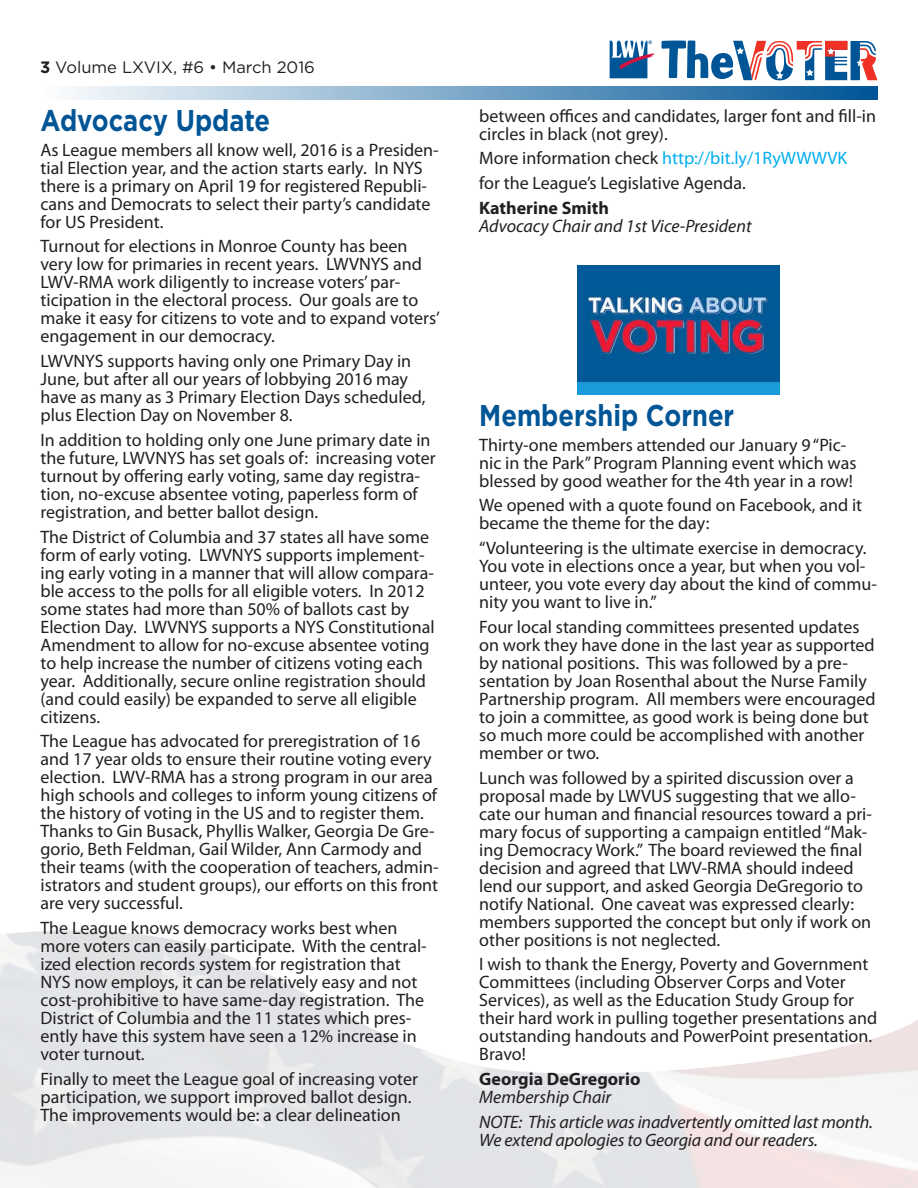
<style>
.page{position:relative;width:918px;height:1188px;background:#fff}
.page>*{position:absolute;margin:0;border:0;box-sizing:border-box;transform-origin:0 0}
.t1{font:700 30px "Gotham";color:#005596;scale:.85 1}
.t2{font:18px/18px "Myriad Pro";color:#231f20}
.t3{font:italic 18px/24.8px "Myriad Pro";letter-spacing:-.01em;color:#231f20}
.t4{font:700 18px "Myriad Pro";color:#231f20}
.t5{font:16.5px "Gotham";color:#231f20}
.s1{font-weight:700}
.s2{color:#00aeef}
</style>
<div class="page">
<svg style="left:71px;top:87px;width:807px;height:13px;background:#79a6c8"></svg>
<svg style="left:662px;top:40px;width:216px;height:40px"></svg>
<svg style="left:610px;top:40px;width:44px;height:38px"></svg>
<img style="left:577px;top:266px;width:202px;height:128px">
<p class="t5" style="left:40px;top:56px;width:276px"><span class="s1">3</span> Volume LXVIX, #6 • March 2016</p>
<h1 class="t1" style="left:40px;top:100px;width:272px">Advocacy Update</h1>
<p class="t2" style="left:40px;top:140px;width:400px">As League members all know well, 2016 is a Presiden&shy;tial Election year, and the action starts early. In NYS there is a primary on April 19 for registered Republi&shy;cans and Democrats to select their party’s candidate for US President.</p>
<p class="t2" style="left:40px;top:237px;width:401px">Turnout for elections in Monroe County has been very low for primaries in recent years. LWVNYS and LWV-RMA work diligently to increase voters’ par&shy;ticipation in the electoral process. Our goals are to make it easy for citizens to vote and to expand voters’ engagement in our democracy.</p>
<p class="t2" style="left:40px;top:352px;width:386px">LWVNYS supports having only one Primary Day in June, but after all our years of lobbying 2016 may have as many as 3 Primary Election Days scheduled, plus Election Day on November 8.</p>
<p class="t2" style="left:40px;top:431px;width:397px">In addition to holding only one June primary date in the future, LWVNYS has set goals of: increasing voter turnout by offering early voting, same day registra&shy;tion, no-excuse absentee voting, paperless form of registration, and better ballot design.</p>
<p class="t2" style="left:40px;top:527px;width:396px">The District of Columbia and 37 states all have some form of early voting. LWVNYS supports implement&shy;ing early voting in a manner that will allow compara&shy;ble access to the polls for all eligible voters. In 2012 some states had more than 50% of ballots cast by Election Day. LWVNYS supports a NYS Constitutional Amendment to allow for no-excuse absentee voting to help increase the number of citizens voting each year. Additionally, secure online registration should (and could easily) be expanded to serve all eligible citizens.</p>
<p class="t2" style="left:40px;top:732px;width:400px">The League has advocated for preregistration of 16 and 17 year olds to ensure their routine voting every election. LWV-RMA has a strong program in our area high schools and colleges to inform young citizens of the history of voting in the US and to register them.<br>Thanks to Gin Busack, Phyllis Walker, Georgia De Gre&shy;gorio, Beth Feldman, Gail Wilder, Ann Carmody and their teams (with the cooperation of teachers, admin&shy;istrators and student groups), our efforts on this front are very successful.</p>
<p class="t2" style="left:40px;top:919px;width:388px">The League knows democracy works best when more voters can easily participate. With the central&shy;ized election records system for registration that NYS now employs, it can be relatively easy and not cost-prohibitive to have same-day registration. The District of Columbia and the 11 states which pres&shy;ently have this system have seen a 12% increase in voter turnout.</p>
<p class="t2" style="left:40px;top:1070px;width:379px">Finally to meet the League goal of increasing voter participation, we support improved ballot design.<br>The improvements would be: a clear delineation</p>
<p class="t2" style="left:479px;top:106px;width:398px">between offices and candidates, larger font and fill-in circles in black (not grey).</p>
<p class="t2" style="left:479px;top:146px;width:370px;line-height:24.8px">More information check <span class="s2">http://bit.ly/1RyWWWVK </span>for the League’s Legislative Agenda.</p>
<p class="t4" style="left:479px;top:196px;width:131px">Katherine Smith</p>
<p class="t3" style="left:479px;top:213px;width:274px">Advocacy Chair and 1st Vice-President</p>
<h1 class="t1" style="left:479px;top:395px;width:302px">Membership Corner</h1>
<p class="t2" style="left:479px;top:435px;width:379px">Thirty-one members attended our January 9 “Pic&shy;nic in the Park” Program Planning event which was blessed by good weather for the 4th year in a row!</p>
<p class="t2" style="left:479px;top:496px;width:385px">We opened with a quote found on Facebook, and it became the theme for the day:</p>
<p class="t2" style="left:479px;top:539px;width:399px">“Volunteering is the ultimate exercise in democracy.<br>You vote in elections once a year, but when you vol&shy;unteer, you vote every day about the kind of commu&shy;nity you want to live in.”</p>
<p class="t2" style="left:479px;top:617px;width:398px">Four local standing committees presented updates on work they have done in the last year as supported by national positions. This was followed by a pre&shy;sentation by Joan Rosenthal about the Nurse Family Partnership program. All members were encouraged to join a committee, as good work is being done but so much more could be accomplished with another member or two.</p>
<p class="t2" style="left:479px;top:768px;width:394px">Lunch was followed by a spirited discussion over a proposal made by LWVUS suggesting that we allo&shy;cate our human and financial resources toward a pri&shy;mary focus of supporting a campaign entitled “Mak&shy;ing Democracy Work.” The board reviewed the final decision and agreed that LWV-RMA should indeed lend our support, and asked Georgia DeGregorio to notify National. One caveat was expressed clearly: members supported the concept but only if work on other positions is not neglected.</p>
<p class="t2" style="left:479px;top:955px;width:400px">I wish to thank the Energy, Poverty and Government Committees (including Observer Corps and Voter Services), as well as the Education Study Group for their hard work in pulling together presentations and outstanding handouts and PowerPoint presentation.<br>Bravo!</p>
<p class="t4" style="left:479px;top:1067px;width:163px">Georgia DeGregorio</p>
<p class="t3" style="left:479px;top:1084px;width:395px">Membership Chair<br>NOTE: This article was inadvertently omitted last month.</p>
<p class="t3" style="left:479px;top:1127px;width:340px">We extend apologies to Georgia and our readers.</p>
</div>
